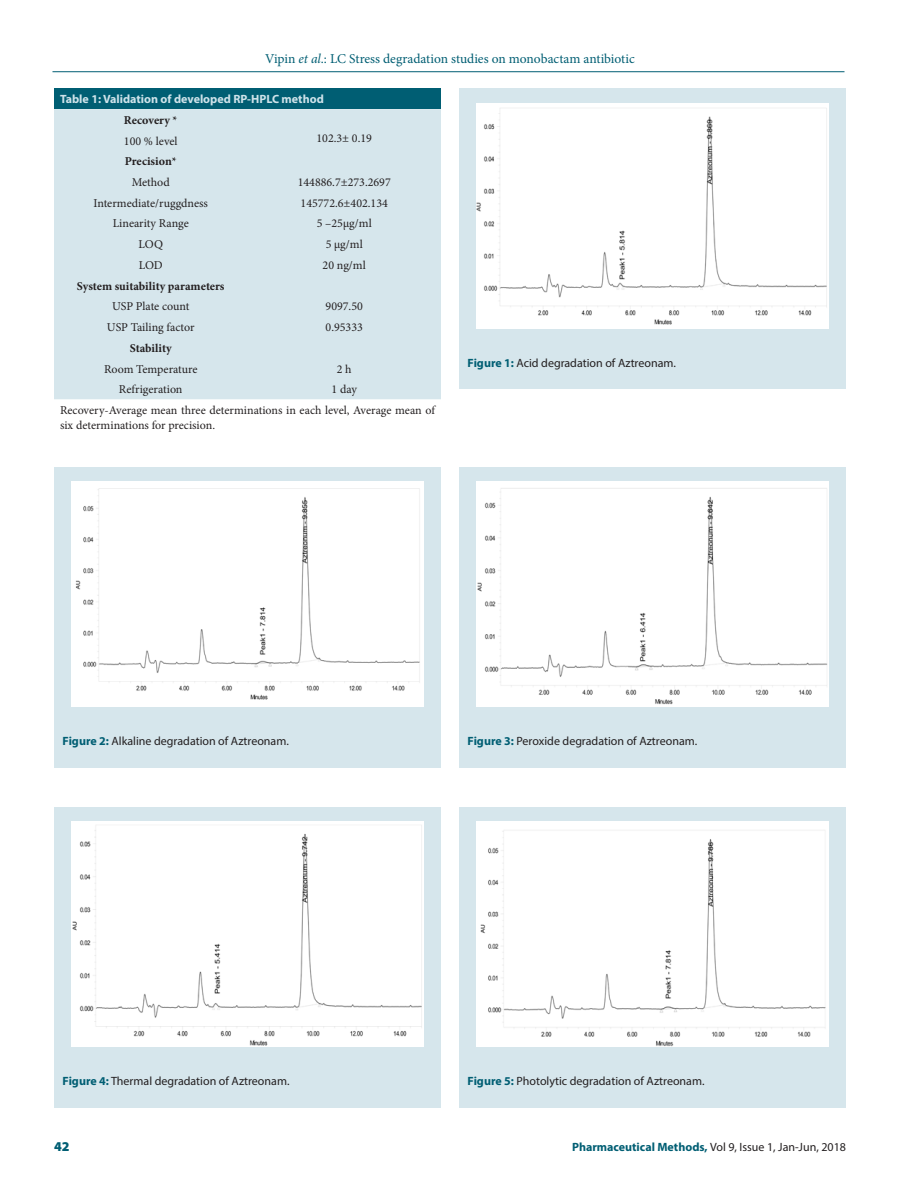
<style>
.page{position:relative;width:918px;height:1188px;background:#fff}
.page>*{position:absolute;margin:0;border:0;box-sizing:border-box;transform-origin:0 0}
.t1{font:13.5px "Minion Pro";color:#005e73}
.t2{font:900 13.5px "Myriad Pro";color:#005e73}
.t3{font:12px/20.7px "Minion Pro";color:#231f20}
.t4{font:12px "Myriad Pro";color:#231f20}
.t5{font:700 12px "Minion Pro";letter-spacing:-.005em;color:#231f20}
.t6{font:700 12px "Myriad Pro";color:#cfe3ea}
.s1{font-style:italic}
.s2{font-weight:700;color:#005e73}
</style>
<div class="page">
<hr style="left:52px;top:71px;width:792px;height:1px;background:#005e73">
<div style="left:459px;top:88px;width:387px;height:301px;background:#d6e6ec"></div>
<div style="left:476px;top:103px;width:353px;height:225px;background:#fff"></div>
<div style="left:459px;top:467px;width:387px;height:301px;background:#d6e6ec"></div>
<div style="left:476px;top:482px;width:353px;height:225px;background:#fff"></div>
<div style="left:54px;top:467px;width:387px;height:301px;background:#d6e6ec"></div>
<div style="left:71px;top:482px;width:353px;height:225px;background:#fff"></div>
<div style="left:54px;top:807px;width:387px;height:301px;background:#d6e6ec"></div>
<div style="left:71px;top:822px;width:353px;height:225px;background:#fff"></div>
<div style="left:459px;top:807px;width:387px;height:301px;background:#d6e6ec"></div>
<div style="left:476px;top:822px;width:353px;height:225px;background:#fff"></div>
<div style="left:54px;top:88px;width:387px;height:21px;background:#005e73"></div>
<div style="left:54px;top:109px;width:387px;height:290px;background:#d6e6ec"></div>
<p class="t1" style="left:265px;top:50px;width:371px">Vipin <span class="s1">et al</span>.: LC Stress degradation studies on monobactam antibiotic</p>
<p class="t6" style="left:60px;top:91px;width:265px">Table 1: Validation of developed RP-HPLC method</p>
<p class="t5" style="left:124px;top:112px;width:55px">Recovery *</p>
<p class="t3" style="left:124px;top:130px;width:55px">100 % level</p>
<p class="t3" style="left:317px;top:128px;width:57px">102.3± 0.19</p>
<p class="t5" style="left:125px;top:153px;width:53px">Precision*</p>
<p class="t3" style="left:132px;top:172px;width:40px">Method</p>
<p class="t3" style="left:298px;top:172px;width:95px">144886.7±273.2697</p>
<p class="t3" style="left:93px;top:193px;width:116px">Intermediate/ruggdness</p>
<p class="t3" style="left:301px;top:193px;width:89px">145772.6±402.134</p>
<p class="t3" style="left:113px;top:213px;width:78px">Linearity Range</p>
<p class="t3" style="left:317px;top:213px;width:56px">5 –25µg/ml</p>
<p class="t3" style="left:139px;top:234px;width:26px">LOQ</p>
<p class="t3" style="left:326px;top:234px;width:39px">5 µg/ml</p>
<p class="t3" style="left:139px;top:255px;width:26px">LOD</p>
<p class="t3" style="left:323px;top:255px;width:45px">20 ng/ml</p>
<p class="t5" style="left:77px;top:277px;width:149px">System suitability parameters</p>
<p class="t3" style="left:112px;top:296px;width:79px">USP Plate count</p>
<p class="t3" style="left:326px;top:296px;width:39px">9097.50</p>
<p class="t3" style="left:107px;top:317px;width:89px">USP Tailing factor</p>
<p class="t3" style="left:326px;top:317px;width:39px">0.95333</p>
<p class="t5" style="left:130px;top:340px;width:43px">Stability</p>
<p class="t3" style="left:104px;top:358px;width:95px">Room Temperature</p>
<p class="t3" style="left:337px;top:358px;width:16px">2 h</p>
<p class="t3" style="left:119px;top:379px;width:65px">Refrigeration</p>
<p class="t3" style="left:60px;top:379px;width:376px;text-indent:272px">1 day<br>Recovery-Average mean three determinations in each level, Average mean of</p>
<p class="t3" style="left:60px;top:415px;width:157px">six determinations for precision.</p>
<p class="t4" style="left:468px;top:355px;width:210px"><span class="s2">Figure 1:</span> Acid degradation of Aztreonam.</p>
<p class="t4" style="left:63px;top:734px;width:228px"><span class="s2">Figure 2:</span> Alkaline degradation of Aztreonam.</p>
<p class="t4" style="left:468px;top:734px;width:231px"><span class="s2">Figure 3:</span> Peroxide degradation of Aztreonam.</p>
<p class="t4" style="left:63px;top:1074px;width:228px"><span class="s2">Figure 4:</span> Thermal degradation of Aztreonam.</p>
<p class="t4" style="left:468px;top:1074px;width:238px"><span class="s2">Figure 5:</span> Photolytic degradation of Aztreonam.</p>
<p class="t2" style="left:54px;top:1137px;width:17px">42</p>
<p class="t4" style="left:572px;top:1139px;width:275px"><span class="s2">Pharmaceutical Methods,</span> Vol 9, Issue 1, Jan-Jun, 2018</p>
</div>
